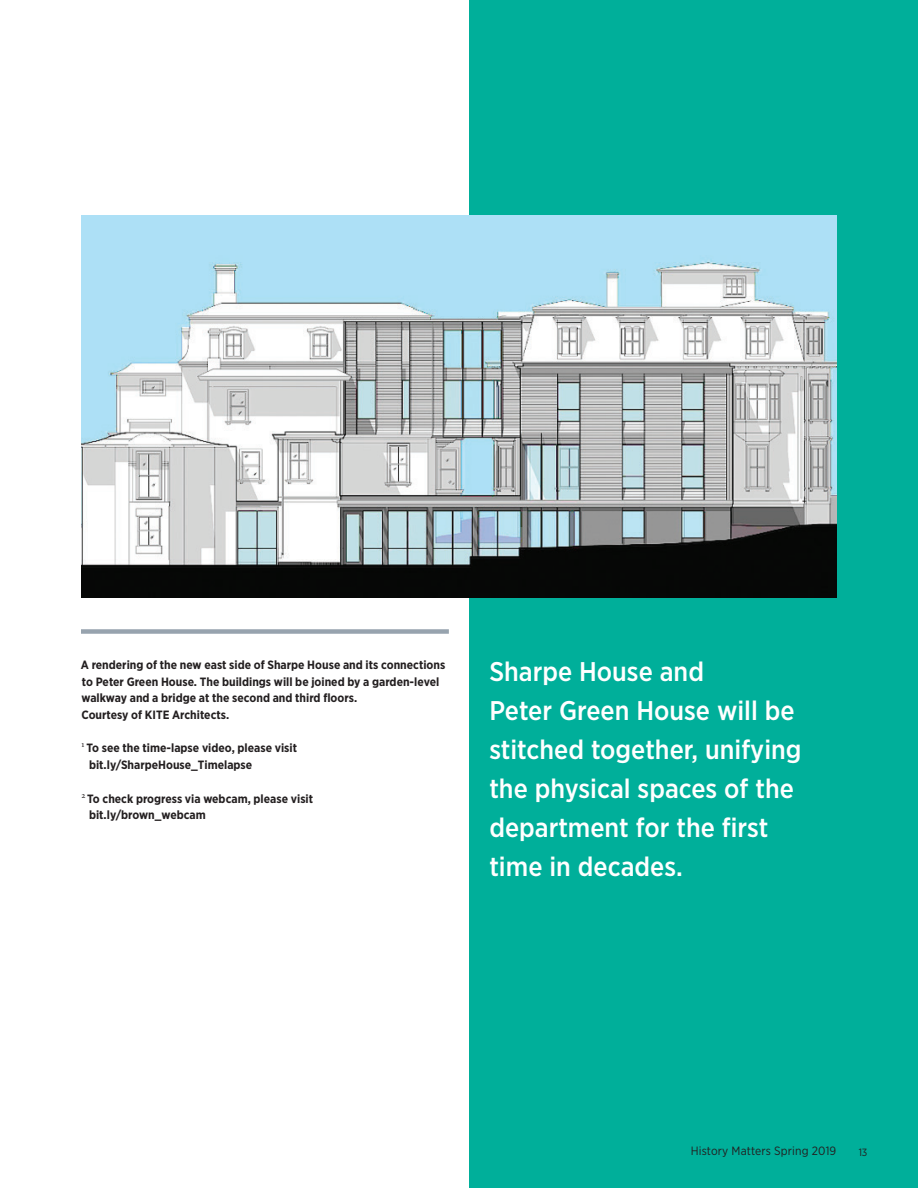
<style>
.page{position:relative;width:918px;height:1188px;background:#fff}
.page>*{position:absolute;margin:0;border:0;box-sizing:border-box;transform-origin:0 0}
.Pull_Quote{font:500 27px/39px "Gotham Narrow";color:#fff}
.Head_2{font:700 12px/16.5px "Gotham Narrow";color:#231f20}
.Pull_Quote-2{font:700 12px/16.5px "Gotham Narrow";color:#231f20}
.Body_text{font:12px "Gotham Narrow";letter-spacing:.01em;color:#231f20}
.Body_text-2{font:10.5px "Gotham Narrow";color:#231f20}
</style>
<div class="page">
<div style="left:469px;top:0;width:449px;height:1188px;background:#00af9a"></div>
<div style="left:81px;top:629px;width:368px;height:5px;background:#97a3ae"></div>
<img style="left:81px;top:216px;width:756px;height:382px">
<p class="Head_2" style="left:81px;top:657px;width:366px">A rendering of the new east side of Sharpe House and its connections to Peter Green House. The buildings will be joined by a garden-level walkway and a bridge at the second and third floors.</p>
<p class="Head_2" style="left:81px;top:706px;width:149px">Courtesy of KITE Architects.</p>
<p class="Pull_Quote-2" style="left:82px;top:740px;width:217px"><sup>1</sup> To see the time-lapse video, please visit</p>
<p class="Pull_Quote-2" style="left:89px;top:756px;width:165px">bit.ly/SharpeHouse_Timelapse</p>
<p class="Pull_Quote-2" style="left:89px;top:790px;width:226px;text-indent:-8px"><sup>2</sup> To check progress via webcam, please visit bit.ly/brown_webcam</p>
<p class="Pull_Quote" style="left:489px;top:652px;width:314px">Sharpe House and<br>Peter Green House will be stitched together, unifying the physical spaces of the department for the first time in decades.</p>
<p class="Body_text" style="left:691px;top:1143px;width:147px">History Matters Spring 2019</p>
<p class="Body_text-2" style="left:859px;top:1146px;width:10px">13</p>
</div>
